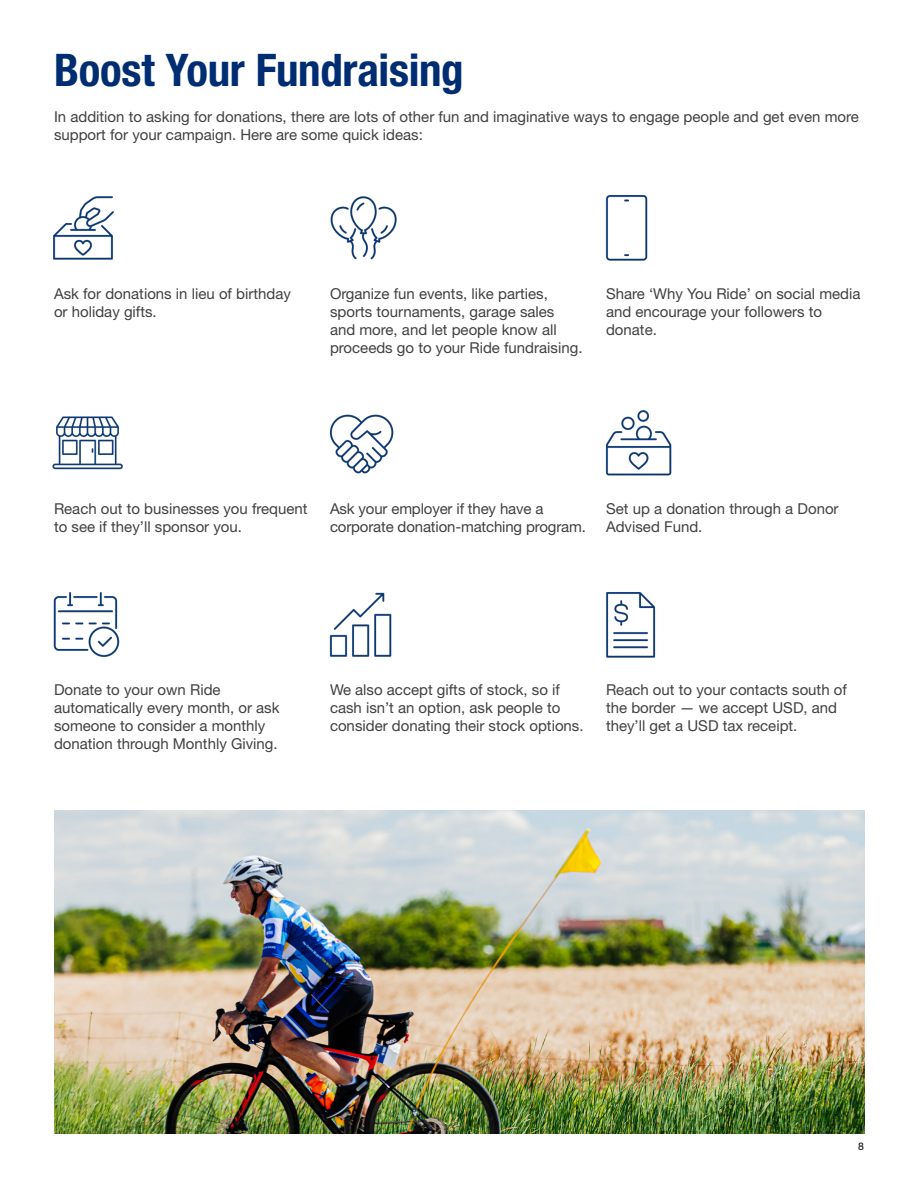
<style>
.page{position:relative;width:918px;height:1188px;background:#fff}
.page>*{position:absolute;margin:0;border:0;box-sizing:border-box;transform-origin:0 0}
.t1{font:700 condensed 45px "Helvetica Neue LT Std";letter-spacing:-.005em;color:#002d72}
.t2{font:15px/18px "Helvetica Neue LT Std";color:#414042}
.t3{font:10.5px "Helvetica Neue LT Std";color:#000}
</style>
<div class="page">
<img style="left:53px;top:196px;width:61px;height:64px">
<img style="left:330px;top:196px;width:67px;height:64px">
<img style="left:605px;top:195px;width:43px;height:66px">
<img style="left:52px;top:416px;width:71px;height:54px">
<img style="left:329px;top:414px;width:65px;height:60px">
<img style="left:605px;top:410px;width:67px;height:66px">
<img style="left:53px;top:592px;width:67px;height:65px">
<img style="left:329px;top:592px;width:63px;height:65px">
<img style="left:606px;top:592px;width:50px;height:66px">
<img style="left:54px;top:810px;width:810px;height:324px">
<h1 class="t1" style="left:54px;top:43px;width:411px">Boost Your Fundraising</h1>
<p class="t2" style="left:54px;top:107px;width:806px">In addition to asking for donations, there are lots of other fun and imaginative ways to engage people and get even more support for your campaign. Here are some quick ideas:</p>
<p class="t2" style="left:54px;top:284px;width:238px">Ask for donations in lieu of birthday or holiday gifts.</p>
<p class="t2" style="left:606px;top:284px;width:256px">Share ‘Why You Ride’ on social media and encourage your followers to donate.</p>
<p class="t2" style="left:330px;top:284px;width:254px">Organize fun events, like parties, sports tournaments, garage sales and more, and let people know all proceeds go to your Ride fundraising.</p>
<p class="t2" style="left:54px;top:499px;width:255px">Reach out to businesses you frequent to see if they’ll sponsor you.</p>
<p class="t2" style="left:606px;top:499px;width:234px">Set up a donation through a Donor<br>Advised Fund.</p>
<p class="t2" style="left:330px;top:499px;width:257px">Ask your employer if they have a corporate donation-matching program.</p>
<p class="t2" style="left:54px;top:681px;width:227px">Donate to your own Ride automatically every month, or ask someone to consider a monthly donation through Monthly Giving.</p>
<p class="t2" style="left:606px;top:681px;width:242px">Reach out to your contacts south of the border — we accept USD, and they’ll get a USD tax receipt.</p>
<p class="t2" style="left:330px;top:681px;width:255px">We also accept gifts of stock, so if cash isn’t an option, ask people to consider donating their stock options.</p>
<p class="t3" style="left:858px;top:1140px;width:7px">8</p>
</div>
